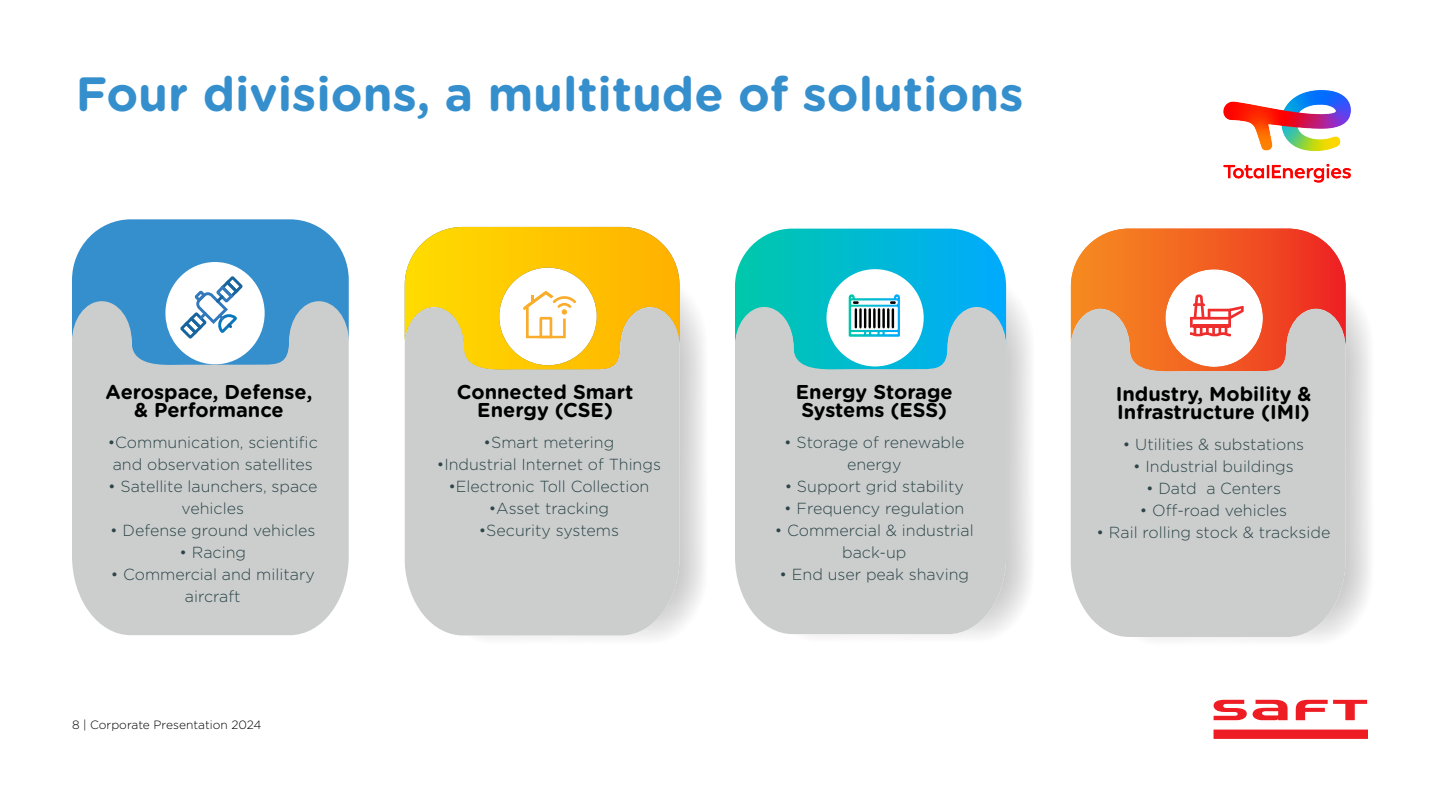
<style>
.page{position:relative;width:1440px;height:811px;background:#fff}
.page>*{position:absolute;margin:0;border:0;box-sizing:border-box;transform-origin:0 0}
.t1{font:700 48px "Gotham Rounded";color:#368fcd}
.t2{font:700 20px/18px "Gotham Rounded";color:#000;text-align:center}
.t3{font:300 16px/22px "Gotham Rounded";color:#2d4548;text-align:center}
.t4{font:300 12px "Gotham Rounded";color:#000}
</style>
<div class="page">
<svg style="left:1214px;top:699px;width:154px;height:39px"></svg>
<img style="left:1223px;top:90px;width:128px;height:93px">
<svg style="left:72px;top:219px;width:277px;height:82px;fill:#368fcd"></svg>
<svg style="left:72px;top:301px;width:277px;height:333px"></svg>
<svg style="left:180px;top:276px;width:63px;height:62px"></svg>
<img style="left:680px;top:619px;width:7px;height:12px">
<div style="left:405px;top:369px;width:275px;height:266px;background:#cccece"></div>
<img style="left:1006px;top:296px;width:25px;height:297px">
<svg style="left:1006px;top:284px;width:3px;height:12px"></svg>
<svg style="left:735px;top:228px;width:271px;height:79px"></svg>
<svg style="left:735px;top:307px;width:271px;height:326px"></svg>
<img style="left:1346px;top:620px;width:6px;height:7px">
<div style="left:1071px;top:371px;width:275px;height:265px;background:#cccece"></div>
<svg style="left:405px;top:227px;width:287px;height:142px"></svg>
<svg style="left:849px;top:294px;width:51px;height:42px"></svg>
<svg style="left:1071px;top:228px;width:287px;height:143px"></svg>
<p class="t1" style="left:76px;top:59px;width:949px">Four divisions, a multitude of solutions</p>
<p class="t2" style="left:106px;top:382px;width:208px">Aerospace, Defense, &amp; Performance</p>
<p class="t2" style="left:457px;top:382px;width:178px">Connected Smart<br>Energy (CSE)</p>
<p class="t2" style="left:796px;top:382px;width:158px;text-align:left">Energy Storage<br>Systems (ESS)</p>
<p class="t2" style="left:1116px;top:384px;width:197px;text-align:left">Industry, Mobility &amp;<br>Infrastructure (IMI)</p>
<p class="t3" style="left:108px;top:430px;width:212px">•Communication, scientific and observation satellites</p>
<p class="t3" style="left:108px;top:474px;width:211px">• Satellite launchers, space vehicles</p>
<p class="t3" style="left:110px;top:518px;width:207px">• Defense ground vehicles</p>
<p class="t3" style="left:180px;top:540px;width:68px">• Racing</p>
<p class="t3" style="left:111px;top:562px;width:205px">• Commercial and military aircraft</p>
<p class="t4" style="left:72px;top:716px;width:191px">8 | Corporate Presentation 2024</p>
<p class="t3" style="left:484px;top:430px;width:132px">•Smart metering</p>
<p class="t3" style="left:437px;top:452px;width:226px">•Industrial Internet of Things</p>
<p class="t3" style="left:448px;top:474px;width:203px">•Electronic Toll Collection</p>
<p class="t3" style="left:489px;top:496px;width:122px">•Asset tracking</p>
<p class="t3" style="left:479px;top:518px;width:142px">•Security systems</p>
<p class="t3" style="left:784px;top:430px;width:182px">• Storage of renewable energy</p>
<p class="t3" style="left:785px;top:474px;width:181px">• Support grid stability</p>
<p class="t3" style="left:784px;top:496px;width:182px">• Frequency regulation</p>
<p class="t3" style="left:775px;top:518px;width:200px">• Commercial &amp; industrial back-up</p>
<p class="t3" style="left:780px;top:562px;width:191px">• End user peak shaving</p>
<p class="t3" style="left:1123px;top:432px;width:183px">• Utilities &amp; substations</p>
<p class="t3" style="left:1133px;top:454px;width:162px">• Industrial buildings</p>
<p class="t3" style="left:1146px;top:476px;width:136px">• Datd a Centers</p>
<p class="t3" style="left:1140px;top:498px;width:149px">• Off-road vehicles</p>
<p class="t3" style="left:1097px;top:520px;width:235px">• Rail rolling stock &amp; trackside</p>
</div>
